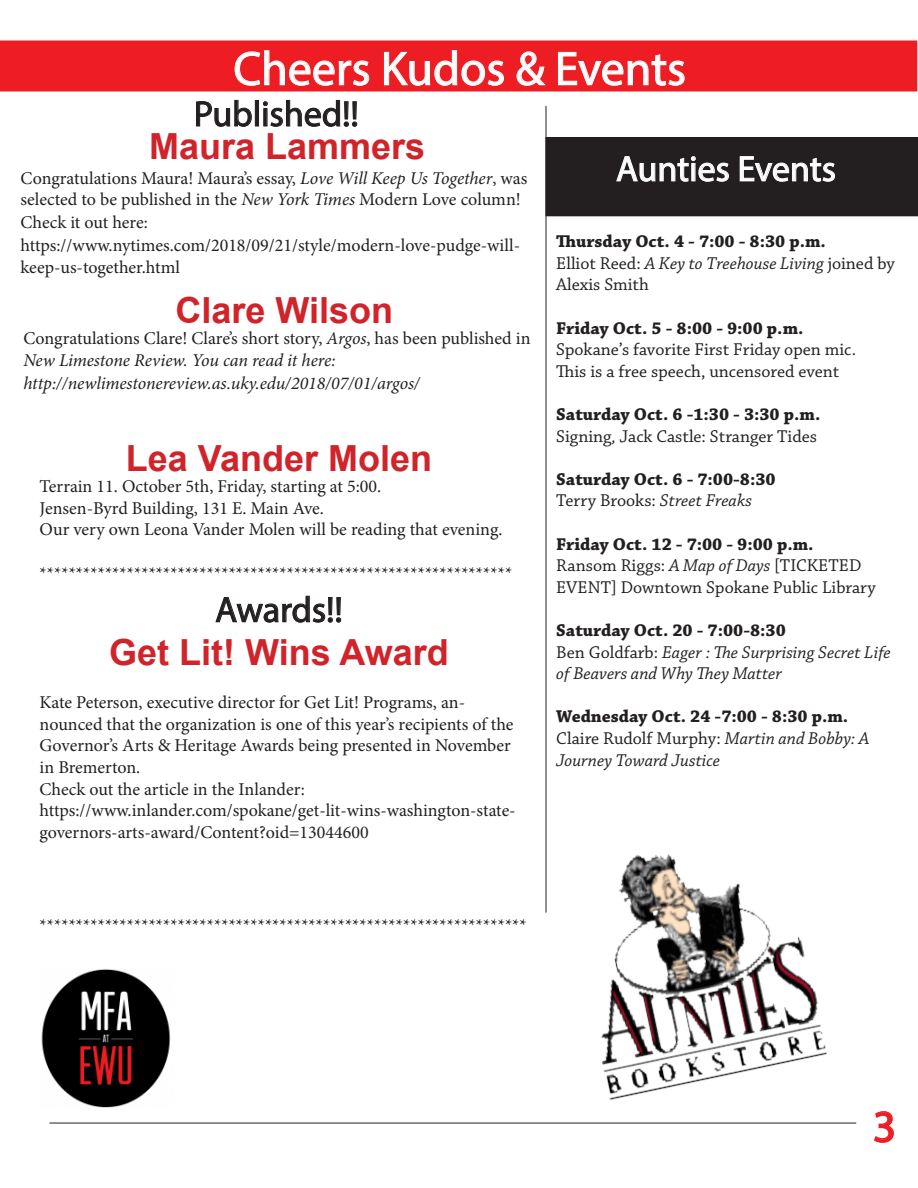
<style>
.page{position:relative;width:918px;height:1188px;background:#fff}
.page>*{position:absolute;margin:0;border:0;box-sizing:border-box;transform-origin:0 0}
.t1{font:48px "Myriad Pro";color:#fff}
.t2{font:45px "Myriad Pro";color:#ee1d23}
.t3{font:700 36px "Arial";color:#d1232a}
.t4{font:36px "Myriad Pro";color:#231f20}
.t5{font:36px "Myriad Pro";color:#fff}
.t6{font:18px/21.6px "Minion Pro";color:#231f20}
.t7{font:18px/21.6px "Chaparral Pro";color:#231f20}
.t8{font:700 18px "Chaparral Pro";color:#231f20}
.t9{font:italic 18px/21.6px "Chaparral Pro";color:#231f20}
.t10{font:italic 18px "Minion Pro";letter-spacing:-.005em;color:#231f20}
.s1{font-style:italic}
.s2{font-style:normal}
</style>
<div class="page">
<hr style="left:50px;top:1123px;width:806px;height:1px;background:#231f20">
<svg style="left:874px;top:1111px;width:20px;height:32px"></svg>
<div style="left:0;top:40px;width:917px;height:52px;background:#ee1d23"></div>
<svg style="left:234px;top:50px;width:135px;height:36px"></svg>
<svg style="left:384px;top:50px;width:120px;height:36px"></svg>
<svg style="left:516px;top:51px;width:29px;height:35px"></svg>
<svg style="left:558px;top:52px;width:127px;height:34px"></svg>
<hr style="left:546px;top:106px;width:1px;height:807px;background:#231f20">
<svg style="left:547px;top:137px;width:371px;height:79px;background:#2d292a"></svg>
<img style="left:601px;top:854px;width:226px;height:246px">
<img style="left:41px;top:969px;width:130px;height:139px">
<svg style="left:196px;top:100px;width:56px;height:27px"></svg>
<div style="left:255px;top:100px;width:4px;height:26px;border:1px solid #231f20"></div>
<svg style="left:263px;top:100px;width:95px;height:27px"></svg>
<svg style="left:215px;top:595px;width:126px;height:28px"></svg>
<p class="t1" style="left:233px;top:39px;width:454px">Cheers Kudos &amp; Events</p>
<p class="t4" style="left:194px;top:92px;width:166px">Published!!</p>
<p class="t3" style="left:149px;top:121px;width:278px">Maura Lammers</p>
<p class="t6" style="left:21px;top:167px;width:508px">Congratulations Maura! Maura’s essay, <span class="s1">Love Will Keep Us Together</span>, was selected to be published in the <span class="s1">New York Times</span> Modern Love column!</p>
<p class="t6" style="left:21px;top:212px;width:129px">Check it out here:</p>
<p class="t6" style="left:21px;top:235px;width:501px">https://www.nytimes.com/2018/09/21/style/modern-love-pudge-will&shy;keep-us-together.html</p>
<p class="t3" style="left:176px;top:285px;width:219px">Clare Wilson</p>
<p class="t6" style="left:23px;top:328px;width:509px">Congratulations Clare! Clare’s short story, <span class="s1">Argos</span>, has been published in<br><span class="s1">New Limestone Review. You can read it here:</span></p>
<p class="t10" style="left:23px;top:371px;width:398px">http://newlimestonereview.as.uky.edu/2018/07/01/argos/</p>
<p class="t3" style="left:126px;top:433px;width:308px">Lea Vander Molen</p>
<p class="t6" style="left:40px;top:476px;width:343px">Terrain 11. October 5th, Friday, starting at 5:00.</p>
<p class="t6" style="left:40px;top:497px;width:286px">Jensen-Byrd Building, 131 E. Main Ave.</p>
<p class="t6" style="left:40px;top:519px;width:464px">Our very own Leona Vander Molen will be reading that evening.</p>
<p class="t6" style="left:40px;top:562px;width:474px">*****************************************************************</p>
<p class="t4" style="left:215px;top:588px;width:129px">Awards!!</p>
<p class="t3" style="left:109px;top:627px;width:341px">Get Lit! Wins Award</p>
<p class="t6" style="left:40px;top:692px;width:475px">Kate Peterson, executive director for Get Lit! Programs, an&shy;nounced that the organization is one of this year’s recipients of the Governor’s Arts &amp; Heritage Awards being presented in November in Bremerton.</p>
<p class="t6" style="left:40px;top:778px;width:267px">Check out the article in the Inlander:</p>
<p class="t6" style="left:40px;top:800px;width:478px">https://www.inlander.com/spokane/get-lit-wins-washington-state&shy;governors-arts-award/Content?oid=13044600</p>
<p class="t5" style="left:616px;top:147px;width:221px">Aunties Events</p>
<p class="t8" style="left:556px;top:231px;width:271px">Thursday Oct. 4 - 7:00 - 8:30 p.m.</p>
<p class="t7" style="left:556px;top:253px;width:340px">Elliot Reed: <span class="s1">A Key to Treehouse Living</span> joined by<br>Alexis Smith</p>
<p class="t8" style="left:556px;top:317px;width:249px">Friday Oct. 5 - 8:00 - 9:00 p.m.</p>
<p class="t7" style="left:556px;top:339px;width:301px">Spokane’s favorite First Friday open mic.</p>
<p class="t7" style="left:556px;top:361px;width:285px">This is a free speech, uncensored event</p>
<p class="t8" style="left:556px;top:404px;width:266px">Saturday Oct. 6 -1:30 - 3:30 p.m.</p>
<p class="t7" style="left:556px;top:426px;width:262px">Signing<span class="s1">,</span> Jack Castle: Stranger Tides</p>
<p class="t8" style="left:556px;top:468px;width:221px">Saturday Oct. 6 - 7:00-8:30</p>
<p class="t7" style="left:556px;top:491px;width:197px">Terry Brooks: <span class="s1">Street Freaks</span></p>
<p class="t8" style="left:556px;top:533px;width:259px">Friday Oct. 12 - 7:00 - 9:00 p.m.</p>
<p class="t7" style="left:556px;top:555px;width:321px">Ransom Riggs: <span class="s1">A Map of Days</span> [TICKETED<br>EVENT] Downtown Spokane Public Library</p>
<p class="t8" style="left:556px;top:620px;width:231px">Saturday Oct. 20 - 7:00-8:30</p>
<p class="t9" style="left:556px;top:642px;width:336px"><span class="s2">Ben Goldfarb:</span> Eager : The Surprising Secret Life of Beavers and Why They Matter</p>
<p class="t8" style="left:556px;top:706px;width:294px">Wednesday Oct. 24 -7:00 - 8:30 p.m.</p>
<p class="t9" style="left:556px;top:728px;width:315px"><span class="s2">Claire Rudolf Murphy:</span> Martin and Bobby: A<br>Journey Toward Justice</p>
<p class="t6" style="left:40px;top:914px;width:489px">*******************************************************************</p>
<p class="t2" style="left:873px;top:1099px;width:25px">3</p>
</div>
